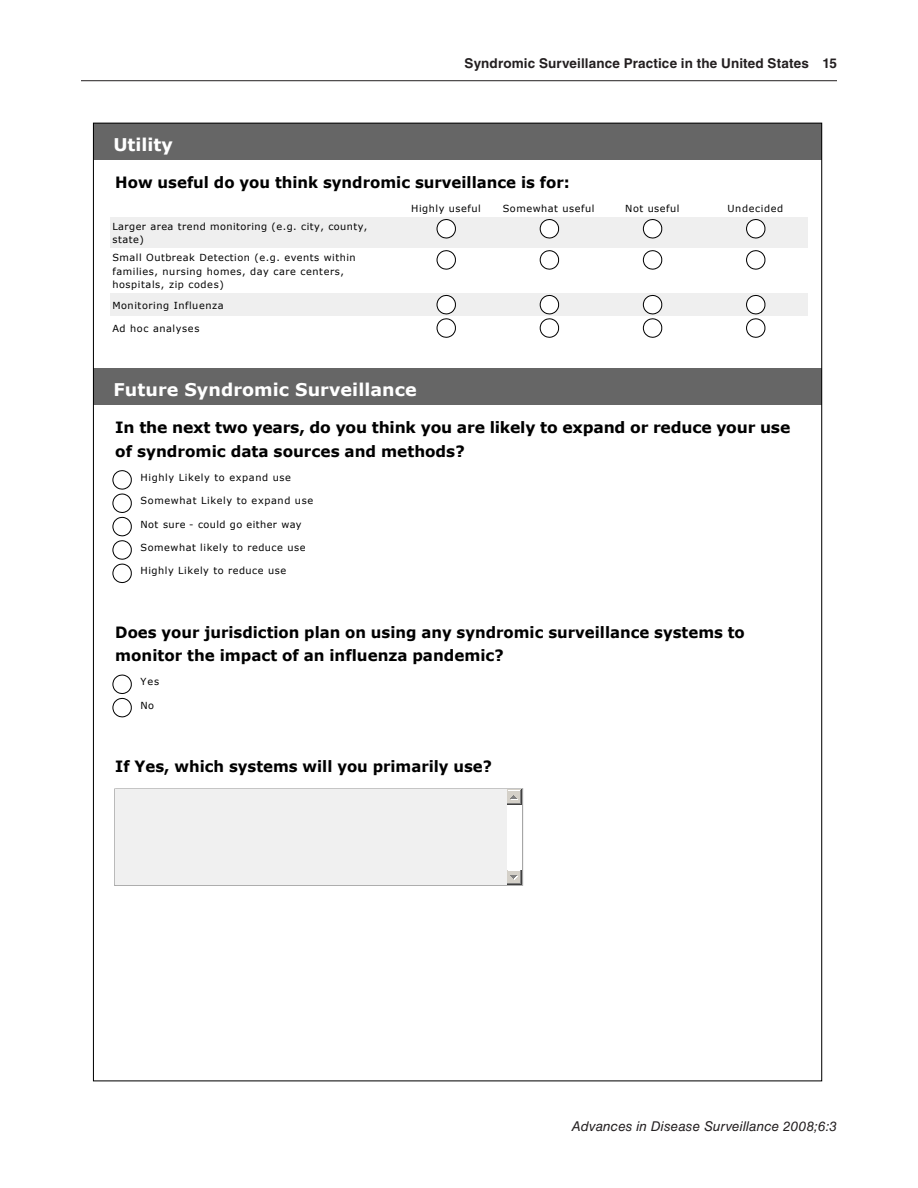
<style>
.page{position:relative;width:918px;height:1188px;background:#fff}
.page>*{position:absolute;margin:0;border:0;box-sizing:border-box;transform-origin:0 0}
.t1{font:700 17.55px "Verdana";letter-spacing:.005em;color:#fff}
.t2{font:700 15.6px/23.4px "Verdana";color:#000;scale:.96 1}
.t3{font:700 15.6px/23.4px "Verdana";color:#000}
.t4{font:700 13.5px "Helvetica LT Std";letter-spacing:.01em;color:#231f20}
.t5{font:italic 13.5px "Helvetica LT Std";letter-spacing:.005em;color:#231f20}
.t6{font:9.75px/13.6px "Verdana";letter-spacing:.055em;color:#000}
</style>
<div class="page">
<hr style="left:81px;top:80px;width:756px;height:1px;background:#231f20">
<div style="left:94px;top:124px;width:728px;height:36px;background:#666"></div>
<div style="left:94px;top:369px;width:728px;height:36px;background:#666"></div>
<div style="left:110px;top:217px;width:285px;height:31px;background:#efefef"></div>
<div style="left:395px;top:217px;width:103px;height:31px;background:#efefef"></div>
<div style="left:498px;top:217px;width:103px;height:31px;background:#efefef"></div>
<div style="left:601px;top:217px;width:103px;height:31px;background:#efefef"></div>
<div style="left:704px;top:217px;width:103px;height:31px;background:#efefef"></div>
<div style="left:110px;top:293px;width:285px;height:23px;background:#efefef"></div>
<div style="left:395px;top:293px;width:103px;height:23px;background:#efefef"></div>
<div style="left:498px;top:293px;width:103px;height:23px;background:#efefef"></div>
<div style="left:601px;top:293px;width:103px;height:23px;background:#efefef"></div>
<div style="left:704px;top:293px;width:103px;height:23px;background:#efefef"></div>
<hr style="left:116px;top:788px;width:407px;height:1px;background:#999">
<hr style="left:114px;top:789px;width:1px;height:96px;background:#999">
<hr style="left:522px;top:789px;width:1px;height:95px;background:#999">
<hr style="left:115px;top:885px;width:408px;height:1px;background:#999">
<svg style="left:507px;top:789px;width:15px;height:16px"></svg>
<svg style="left:507px;top:870px;width:15px;height:15px"></svg>
<div style="left:115px;top:789px;width:392px;height:96px;background:#f0f0f0"></div>
<svg style="left:437px;top:219px;width:19px;height:20px"></svg>
<svg style="left:540px;top:219px;width:19px;height:20px"></svg>
<svg style="left:643px;top:219px;width:19px;height:20px"></svg>
<svg style="left:746px;top:219px;width:20px;height:20px"></svg>
<svg style="left:437px;top:250px;width:19px;height:20px"></svg>
<svg style="left:540px;top:250px;width:19px;height:20px"></svg>
<svg style="left:643px;top:250px;width:19px;height:20px"></svg>
<svg style="left:746px;top:250px;width:20px;height:20px"></svg>
<svg style="left:437px;top:295px;width:19px;height:43px"></svg>
<svg style="left:540px;top:295px;width:19px;height:43px"></svg>
<svg style="left:643px;top:295px;width:19px;height:43px"></svg>
<svg style="left:746px;top:295px;width:20px;height:43px"></svg>
<svg style="left:112px;top:470px;width:20px;height:113px"></svg>
<svg style="left:112px;top:675px;width:20px;height:42px"></svg>
<h1 class="t1" style="left:113px;top:133px;width:61px">Utility</h1>
<h3 class="t4" style="left:465px;top:55px;width:374px">Syndromic Surveillance Practice in the United States 15</h3>
<h2 class="t2" style="left:115px;top:170px;width:475px">How useful do you think syndromic surveillance is for:</h2>
<p class="t6" style="left:411px;top:202px;width:71px">Highly useful</p>
<p class="t6" style="left:503px;top:202px;width:93px">Somewhat useful</p>
<p class="t6" style="left:625px;top:202px;width:56px">Not useful</p>
<p class="t6" style="left:728px;top:202px;width:57px">Undecided</p>
<p class="t6" style="left:112px;top:219px;width:257px">Larger area trend monitoring (e.g. city, county, state)</p>
<p class="t6" style="left:112px;top:250px;width:245px">Small Outbreak Detection (e.g. events within families, nursing homes, day care centers, hospitals, zip codes)</p>
<p class="t6" style="left:112px;top:298px;width:113px">Monitoring Influenza</p>
<p class="t6" style="left:112px;top:321px;width:89px">Ad hoc analyses</p>
<h1 class="t1" style="left:113px;top:379px;width:305px">Future Syndromic Surveillance</h1>
<h2 class="t3" style="left:115px;top:415px;width:677px">In the next two years, do you think you are likely to expand or reduce your use of syndromic data sources and methods?</h2>
<p class="t6" style="left:141px;top:470px;width:152px">Highly Likely to expand use</p>
<p class="t6" style="left:141px;top:494px;width:174px">Somewhat Likely to expand use</p>
<p class="t6" style="left:141px;top:517px;width:163px">Not sure - could go either way</p>
<p class="t6" style="left:141px;top:540px;width:166px">Somewhat likely to reduce use</p>
<p class="t6" style="left:141px;top:564px;width:147px">Highly Likely to reduce use</p>
<h2 class="t2" style="left:115px;top:620px;width:657px">Does your jurisdiction plan on using any syndromic surveillance systems to monitor the impact of an influenza pandemic?</h2>
<p class="t6" style="left:141px;top:675px;width:20px">Yes</p>
<p class="t6" style="left:141px;top:698px;width:15px">No</p>
<h2 class="t2" style="left:115px;top:754px;width:394px">If Yes, which systems will you primarily use?</h2>
<h3 class="t5" style="left:572px;top:1118px;width:267px">Advances in Disease Surveillance 2008;6:3</h3>
</div>
